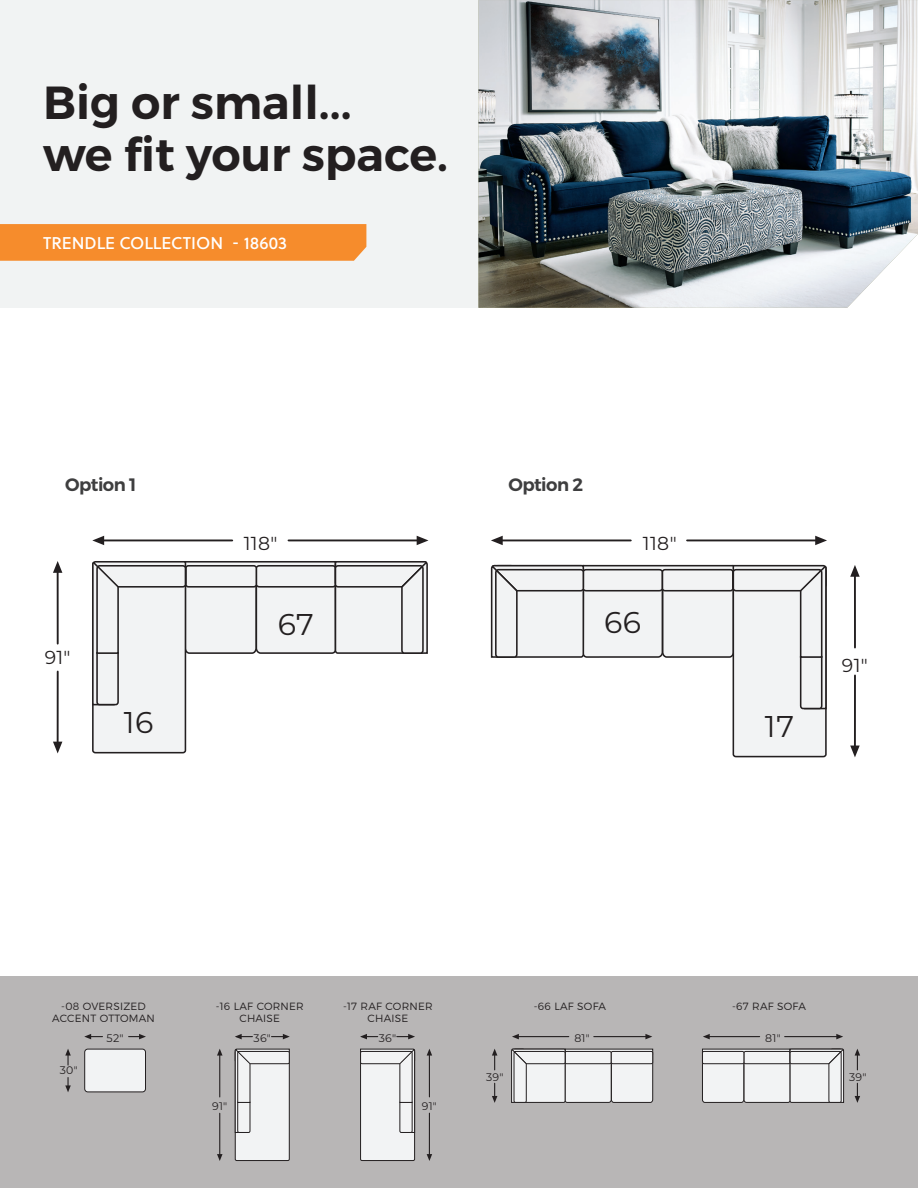
<style>
.page{position:relative;width:918px;height:1188px;background:#fff}
.page>*{position:absolute;margin:0;border:0;box-sizing:border-box;transform-origin:0 0}
.t1{font:600 46.35px/52.2px "Montserrat";color:#231f20}
.t2{font:30px "Montserrat";letter-spacing:.02em;color:#231f20}
.t3{font:18.75px "Montserrat";letter-spacing:.02em;color:#231f20}
.t4{font:600 18px "Montserrat";letter-spacing:-.03em;color:#3e3e3f}
.t5{font:16.95px "Soleil Bk";color:#fff}
.t6{font:10.95px "Montserrat";letter-spacing:.02em;color:#231f20}
.t7{font:300 10.5px/12px "Montserrat";letter-spacing:.02em;color:#231f20;text-align:center}
</style>
<div class="page">
<div style="left:0;top:0;width:828px;height:308px;background:#f1f3f3"></div>
<img style="left:478px;top:0;width:440px;height:308px">
<div style="left:0;top:224px;width:366px;height:37px;background:#f68c2c"></div>
<svg style="left:850px;top:565px;width:10px;height:12px"></svg>
<hr style="left:854px;top:576px;width:2px;height:72px;background:#231f20">
<svg style="left:850px;top:746px;width:10px;height:11px"></svg>
<hr style="left:854px;top:675px;width:2px;height:71px;background:#231f20">
<div style="left:733px;top:569px;width:93px;height:188px;background:#f2f3f4;border-radius:2px"></div>
<div style="left:733px;top:568px;width:94px;height:189px;border:2px solid #231f20;border-radius:2px"></div>
<svg style="left:490px;top:564px;width:337px;height:146px"></svg>
<svg style="left:491px;top:536px;width:12px;height:9px"></svg>
<hr style="left:502px;top:540px;width:129px;height:1px;background:#231f20">
<svg style="left:815px;top:536px;width:12px;height:9px"></svg>
<hr style="left:687px;top:540px;width:129px;height:1px;background:#231f20">
<svg style="left:53px;top:561px;width:9px;height:12px"></svg>
<hr style="left:57px;top:572px;width:2px;height:72px;background:#231f20">
<svg style="left:53px;top:742px;width:9px;height:11px"></svg>
<hr style="left:57px;top:672px;width:2px;height:70px;background:#231f20">
<div style="left:93px;top:565px;width:92px;height:188px;background:#f2f3f4;border-radius:2px"></div>
<div style="left:92px;top:564px;width:94px;height:189px;border:2px solid #231f20;border-radius:2px"></div>
<svg style="left:92px;top:561px;width:336px;height:145px"></svg>
<svg style="left:92px;top:536px;width:12px;height:9px"></svg>
<hr style="left:103px;top:540px;width:129px;height:1px;background:#231f20">
<svg style="left:417px;top:536px;width:12px;height:9px"></svg>
<hr style="left:289px;top:540px;width:129px;height:1px;background:#231f20">
<div style="left:0;top:976px;width:918px;height:212px;background:#b8b6b6"></div>
<div style="left:85px;top:1049px;width:61px;height:43px;background:#f2f3f4;border-radius:3px"></div>
<div style="left:84px;top:1049px;width:62px;height:43px;border:1px solid #231f20;border-radius:3px"></div>
<svg style="left:129px;top:1034px;width:17px;height:5px"></svg>
<svg style="left:84px;top:1034px;width:18px;height:5px"></svg>
<svg style="left:65px;top:1049px;width:6px;height:16px"></svg>
<svg style="left:65px;top:1078px;width:6px;height:14px"></svg>
<svg style="left:217px;top:1049px;width:6px;height:7px"></svg>
<hr style="left:219px;top:1055px;width:1px;height:42px;background:#231f20">
<svg style="left:217px;top:1154px;width:6px;height:7px"></svg>
<hr style="left:219px;top:1113px;width:1px;height:41px;background:#231f20">
<div style="left:235px;top:1051px;width:54px;height:110px;background:#f2f3f4"></div>
<div style="left:235px;top:1051px;width:55px;height:110px;border:1px solid #231f20"></div>
<svg style="left:234px;top:1048px;width:56px;height:85px"></svg>
<svg style="left:272px;top:1034px;width:18px;height:5px"></svg>
<svg style="left:235px;top:1034px;width:17px;height:5px"></svg>
<svg style="left:427px;top:1049px;width:5px;height:7px"></svg>
<hr style="left:429px;top:1055px;width:1px;height:42px;background:#231f20">
<svg style="left:427px;top:1154px;width:5px;height:7px"></svg>
<hr style="left:429px;top:1113px;width:1px;height:42px;background:#231f20">
<div style="left:361px;top:1051px;width:54px;height:110px;background:#f2f3f4"></div>
<div style="left:360px;top:1051px;width:55px;height:110px;border:1px solid #231f20"></div>
<svg style="left:360px;top:1048px;width:56px;height:85px"></svg>
<svg style="left:397px;top:1034px;width:18px;height:5px"></svg>
<svg style="left:360px;top:1034px;width:18px;height:5px"></svg>
<svg style="left:512px;top:1034px;width:7px;height:5px"></svg>
<hr style="left:518px;top:1036px;width:51px;height:1px;background:#231f20">
<svg style="left:645px;top:1034px;width:7px;height:5px"></svg>
<hr style="left:594px;top:1036px;width:52px;height:1px;background:#231f20">
<svg style="left:511px;top:1048px;width:143px;height:55px;background:#d9d9da"></svg>
<svg style="left:492px;top:1049px;width:5px;height:21px"></svg>
<svg style="left:492px;top:1083px;width:5px;height:20px"></svg>
<svg style="left:702px;top:1048px;width:143px;height:55px;background:#d8d9da"></svg>
<svg style="left:855px;top:1049px;width:5px;height:21px"></svg>
<svg style="left:855px;top:1083px;width:5px;height:20px"></svg>
<svg style="left:703px;top:1034px;width:7px;height:5px"></svg>
<hr style="left:709px;top:1036px;width:51px;height:1px;background:#231f20">
<svg style="left:836px;top:1034px;width:7px;height:5px"></svg>
<hr style="left:785px;top:1036px;width:52px;height:1px;background:#231f20">
<p class="t1" style="left:43px;top:76px;width:407px">Big or small...<br>we fit your space.</p>
<p class="t5" style="left:43px;top:230px;width:246px">TRENDLE COLLECTION - 18603</p>
<p class="t4" style="left:65px;top:474px;width:73px">Option 1</p>
<p class="t4" style="left:508px;top:474px;width:76px">Option 2</p>
<p class="t3" style="left:244px;top:530px;width:35px">118"</p>
<p class="t3" style="left:643px;top:530px;width:35px">118"</p>
<p class="t3" style="left:45px;top:645px;width:27px">91"</p>
<p class="t2" style="left:124px;top:702px;width:31px">16</p>
<p class="t2" style="left:278px;top:604px;width:38px">67</p>
<p class="t2" style="left:604px;top:602px;width:39px">66</p>
<p class="t2" style="left:765px;top:706px;width:31px">17</p>
<p class="t3" style="left:842px;top:653px;width:27px">91"</p>
<p class="t7" style="left:52px;top:1000px;width:104px">-08 OVERSIZED<br>ACCENT OTTOMAN</p>
<p class="t6" style="left:107px;top:1031px;width:18px">52"</p>
<p class="t6" style="left:60px;top:1063px;width:20px">30"</p>
<p class="t7" style="left:216px;top:1000px;width:90px">-16 LAF CORNER</p>
<p class="t7" style="left:534px;top:1000px;width:74px">-66 LAF SOFA</p>
<p class="t7" style="left:732px;top:1000px;width:75px">-67 RAF SOFA</p>
<p class="t7" style="left:239px;top:1012px;width:42px">CHAISE</p>
<p class="t7" style="left:343px;top:1000px;width:91px">-17 RAF CORNER<br>CHAISE</p>
<p class="t6" style="left:212px;top:1099px;width:17px">91"</p>
<p class="t6" style="left:254px;top:1031px;width:19px">36"</p>
<p class="t6" style="left:379px;top:1031px;width:19px">36"</p>
<p class="t6" style="left:574px;top:1031px;width:17px">81"</p>
<p class="t6" style="left:486px;top:1070px;width:19px">39"</p>
<p class="t6" style="left:849px;top:1070px;width:19px">39"</p>
<p class="t6" style="left:765px;top:1031px;width:17px">81"</p>
<p class="t6" style="left:422px;top:1099px;width:17px">91"</p>
</div>
